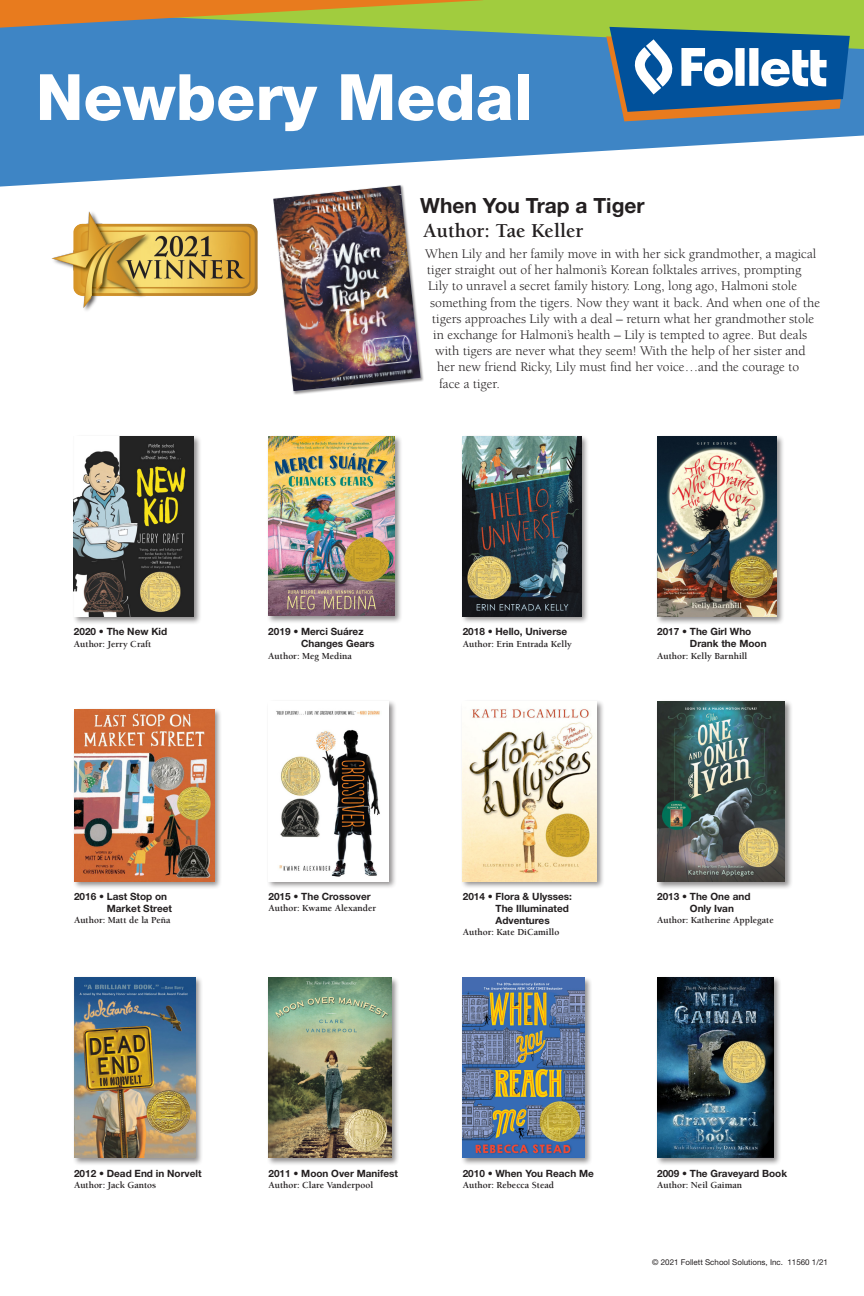
<style>
.page{position:relative;width:864px;height:1296px;background:#fff}
.page>*{position:absolute;margin:0;border:0;box-sizing:border-box;transform-origin:0 0}
.t1{font:800 64px "Helvetica Neue LT Std";color:#fff}
.t2{font:700 21px "Helvetica Neue LT Std";color:#231f20}
.t3{font:700 20.3px "Berkeley";color:#231f20}
.t4{font:13.5px "Berkeley";color:#231f20}
.t5{font:700 10px/12px "Helvetica Neue LT Std";color:#231f20}
.t6{font:700 9.5px "Berkeley";color:#231f20}
.t7{font:8px "Helvetica Neue LT Std";color:#231f20}
</style>
<div class="page">
<svg style="left:0;top:121px;width:864px;height:66px;fill:#3e85c5"></svg>
<img style="left:51px;top:211px;width:207px;height:100px">
<svg style="left:0;top:0;width:864px;height:121px;background:#5d8e9c"></svg>
<div style="left:266px;top:434px;width:137px;height:190px;background:#231f20;opacity:.5"></div>
<img style="left:268px;top:436px;width:126px;height:180px">
<div style="left:72px;top:434px;width:130px;height:191px;background:#231f20;opacity:.5"></div>
<img style="left:74px;top:436px;width:120px;height:180px">
<div style="left:461px;top:434px;width:129px;height:190px;background:#231f20;opacity:.5"></div>
<img style="left:463px;top:436px;width:119px;height:180px">
<div style="left:655px;top:434px;width:130px;height:191px;background:#231f20;opacity:.5"></div>
<img style="left:657px;top:436px;width:119px;height:180px">
<div style="left:72px;top:707px;width:150px;height:183px;background:#231f20;opacity:.5"></div>
<img style="left:74px;top:709px;width:140px;height:172px">
<div style="left:655px;top:699px;width:138px;height:190px;background:#231f20;opacity:.5"></div>
<img style="left:657px;top:701px;width:128px;height:180px">
<div style="left:461px;top:699px;width:144px;height:190px;background:#231f20;opacity:.5"></div>
<img style="left:463px;top:701px;width:133px;height:180px">
<div style="left:266px;top:699px;width:131px;height:190px;background:#231f20;opacity:.5"></div>
<img style="left:268px;top:701px;width:121px;height:180px">
<div style="left:72px;top:976px;width:131px;height:190px;background:#231f20;opacity:.5"></div>
<img style="left:74px;top:978px;width:121px;height:180px">
<div style="left:266px;top:976px;width:134px;height:190px;background:#231f20;opacity:.5"></div>
<img style="left:268px;top:978px;width:124px;height:180px">
<div style="left:655px;top:976px;width:126px;height:190px;background:#231f20;opacity:.5"></div>
<img style="left:657px;top:978px;width:116px;height:180px">
<div style="left:461px;top:976px;width:132px;height:190px;background:#231f20;opacity:.5"></div>
<img style="left:463px;top:978px;width:122px;height:180px">
<div style="left:273px;top:185px;width:152px;height:210px;background:#231f20;opacity:.5"></div>
<img style="left:273px;top:185px;width:148px;height:206px">
<p class="t1" style="left:36px;top:59px;width:498px">Newbery Medal</p>
<p class="t2" style="left:420px;top:192px;width:226px">When You Trap a Tiger</p>
<p class="t3" style="left:423px;top:220px;width:162px">Author: Tae Keller</p>
<p class="t4" style="left:425px;top:247px;width:393px">When Lily and her family move in with her sick grandmother, a magical</p>
<p class="t4" style="left:427px;top:263px;width:376px">tiger straight out of her halmoni’s Korean folktales arrives, prompting</p>
<p class="t4" style="left:428px;top:279px;width:370px">Lily to unravel a secret family history. Long, long ago, Halmoni stole</p>
<p class="t4" style="left:430px;top:295px;width:392px">something from the tigers. Now they want it back. And when one of the</p>
<p class="t4" style="left:432px;top:311px;width:384px">tigers approaches Lily with a deal – return what her grandmother stole</p>
<p class="t4" style="left:433px;top:328px;width:375px">in exchange for Halmoni’s health – Lily is tempted to agree. But deals</p>
<p class="t4" style="left:435px;top:344px;width:372px">with tigers are never what they seem! With the help of her sister and</p>
<p class="t4" style="left:437px;top:360px;width:363px">her new friend Ricky, Lily must find her voice…and the courage to</p>
<p class="t4" style="left:439px;top:376px;width:62px">face a tiger.</p>
<p class="t5" style="left:74px;top:626px;width:95px">2020 • The New Kid</p>
<p class="t6" style="left:74px;top:639px;width:79px">Author: Jerry Craft</p>
<p class="t5" style="left:107px;top:890px;width:67px;text-indent:-33px">2016 • Last Stop on<br>Market Street</p>
<p class="t6" style="left:74px;top:915px;width:98px">Author: Matt de la Peña</p>
<p class="t5" style="left:301px;top:626px;width:75px;text-indent:-33px">2019 • Merci Suárez<br>Changes Gears</p>
<p class="t6" style="left:268px;top:651px;width:85px">Author: Meg Medina</p>
<p class="t5" style="left:463px;top:626px;width:106px">2018 • Hello, Universe</p>
<p class="t6" style="left:463px;top:639px;width:111px">Author: Erin Entrada Kelly</p>
<p class="t5" style="left:690px;top:626px;width:78px;text-indent:-33px">2017 • The Girl Who<br>Drank the Moon</p>
<p class="t6" style="left:657px;top:651px;width:92px">Author: Kelly Barnhill</p>
<p class="t5" style="left:268px;top:890px;width:104px">2015 • The Crossover</p>
<p class="t6" style="left:268px;top:903px;width:109px">Author: Kwame Alexander</p>
<p class="t5" style="left:496px;top:890px;width:78px;text-indent:-33px">2014 • Flora &amp; Ulysses:<br>The Illuminated<br>Adventures</p>
<p class="t6" style="left:463px;top:927px;width:98px">Author: Kate DiCamillo</p>
<p class="t5" style="left:690px;top:890px;width:62px;text-indent:-33px">2013 • The One and<br>Only Ivan</p>
<p class="t6" style="left:657px;top:915px;width:118px">Author: Katherine Applegate</p>
<p class="t5" style="left:74px;top:1167px;width:129px">2012 • Dead End in Norvelt</p>
<p class="t6" style="left:74px;top:1180px;width:84px">Author: Jack Gantos</p>
<p class="t5" style="left:268px;top:1167px;width:131px">2011 • Moon Over Manifest</p>
<p class="t6" style="left:268px;top:1180px;width:106px">Author: Clare Vanderpool</p>
<p class="t5" style="left:463px;top:1167px;width:133px">2010 • When You Reach Me</p>
<p class="t6" style="left:463px;top:1180px;width:93px">Author: Rebecca Stead</p>
<p class="t5" style="left:657px;top:1167px;width:132px">2009 • The Graveyard Book</p>
<p class="t6" style="left:657px;top:1180px;width:87px">Author: Neil Gaiman</p>
<p class="t7" style="left:652px;top:1258px;width:177px">© 2021 Follett School Solutions, Inc. 11560 1/21</p>
</div>
